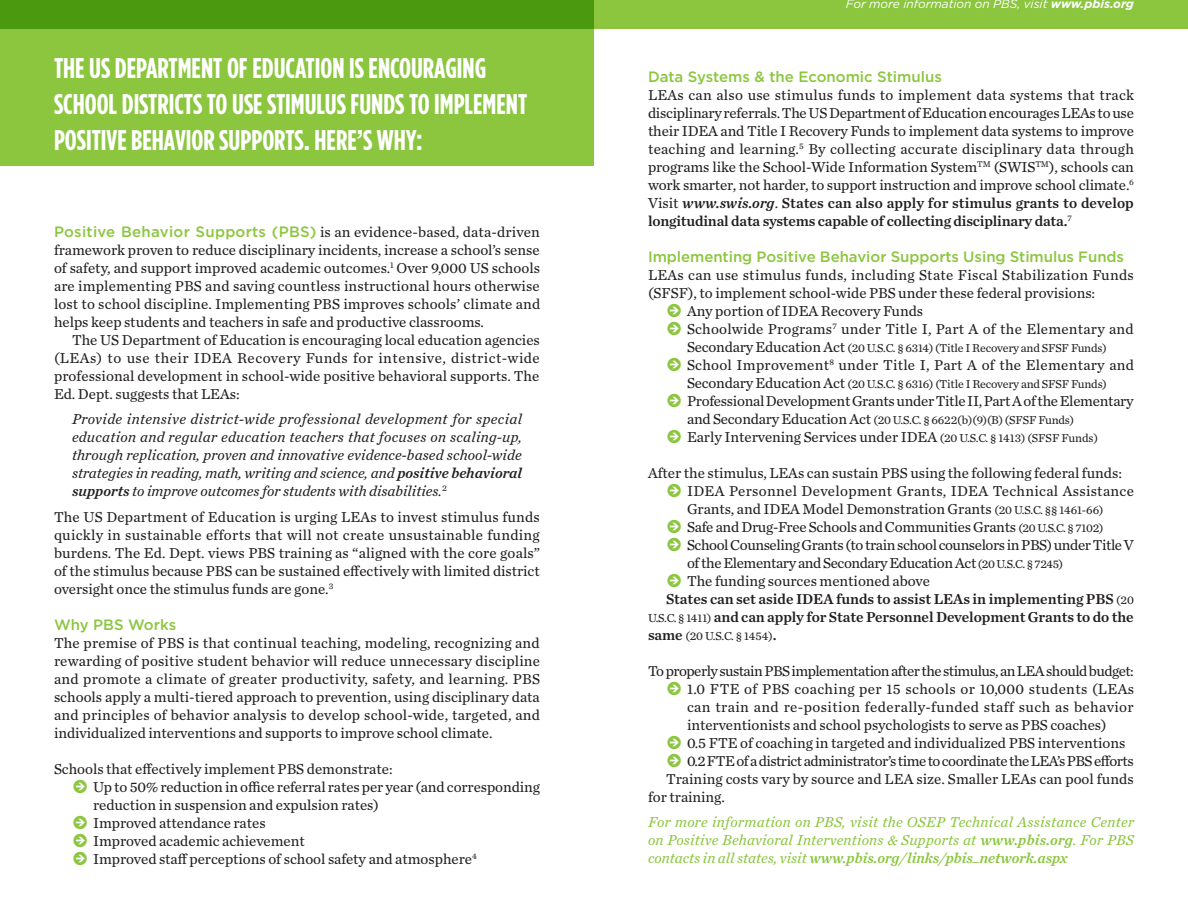
<style>
.page{position:relative;width:1188px;height:918px;background:#fff}
.page>*{position:absolute;margin:0;border:0;box-sizing:border-box;transform-origin:0 0}
.TFT_Headline_Sans_dr{font:700 28.5px/36px "Gotham Condensed";color:#fff}
.TFT_body_text{font:15px/18px "Chronicle Text G2";color:#231f20;text-align:justify}
.TFT_body_text-2{font:italic 15px/18px "Chronicle Text G2";color:#231f20;text-align:justify}
.TFT_body_text-3{font:15px/18px "Chronicle Text G2";letter-spacing:.02em;color:#231f20}
.TFT_body_text-4{font:italic 15px/18px "Chronicle Text G2";letter-spacing:.015em;color:#8bc63e;text-align:justify}
.TFT_body_text-5{font:15px/18px "Chronicle Text G2 Semi";letter-spacing:-.005em;color:#231f20;text-align:right}
.TFT_body_text-6{font:15px/18px "Chronicle Text G2";letter-spacing:-.025em;color:#231f20}
.TFT_body_text-7{font:15px "Chronicle Text G2";letter-spacing:-.035em;color:#231f20}
.TFT_body_text-8{font:15px "Chronicle Text G2";letter-spacing:-.03em;color:#231f20}
.TFT_body_text-9{font:500 15px "Gotham";letter-spacing:-.005em;color:#8bc63e}
.TFT_body_text-10{font:15px "Chronicle Text G2";letter-spacing:-.02em;color:#231f20}
.TFT_breaker_head{font:500 15px "Gotham";color:#8bc63e}
.TFT_body_text-11{font:12px "Chronicle Text G2";letter-spacing:-.01em;color:#231f20}
.TFT_body_text-12{font:italic 12px "Gotham";letter-spacing:-.005em;color:#fff}
.s1{font-family:"Gotham";font-weight:500;color:#8bc63e}
.s2{font-family:"Chronicle Text G2 Semi"}
.s3{font-family:"Mercury Numeric G2";font-size:18px;color:#8bc63e}
.s4{font-weight:700}
.s5{font-family:"Chronicle Text G2 Semi";font-style:italic}
.s6{font-size:15px}
.s7{font-size:12px}
.s8{font-family:"Chronicle Text G2";font-size:12px}
.s9{font-family:"Chronicle Text G2 Semi";font-size:15px}
</style>
<div class="page">
<div style="left:0;top:0;width:594px;height:166px;background:#8bc63e"></div>
<svg style="left:0;top:0;width:1188px;height:29px;background:#6aaf26"></svg>
<p class="TFT_Headline_Sans_dr" style="left:54px;top:49px;width:475px">THE US DEPARTMENT OF EDUCATION IS ENCOURAGING<br>SCHOOL DISTRICTS TO USE STIMULUS FUNDS TO IMPLEMENT<br>POSITIVE BEHAVIOR SUPPORTS. HERE’S WHY:</p>
<p class="TFT_body_text" style="left:54px;top:222px;width:488px"><span class="s1">Positive Behavior Supports (PBS)</span> is an evidence-based, data-driven framework proven to reduce disciplinary incidents, increase a school’s sense of safety, and support improved academic outcomes.<sup>1</sup> Over 9,000 US schools are implementing PBS and saving countless instructional hours otherwise lost to school discipline. Implementing PBS improves schools’ climate and helps keep students and teachers in safe and productive classrooms.</p>
<p class="TFT_body_text" style="left:54px;top:330px;width:487px;text-indent:18px">The US Department of Education is encouraging local education agencies (LEAs) to use their IDEA Recovery Funds for intensive, district-wide professional development in school-wide positive behavioral supports. The Ed. Dept. suggests that LEAs:</p>
<p class="TFT_body_text-2" style="left:72px;top:409px;width:452px">Provide intensive district-wide professional development for special education and regular education teachers that focuses on scaling-up, through replication, proven and innovative evidence-based school-wide strategies in reading, math, writing and science, and <span class="s2">positive behavioral supports</span> to improve outcomes for students with disabilities.<sup>2</sup></p>
<p class="TFT_body_text" style="left:54px;top:507px;width:488px">The US Department of Education is urging LEAs to invest stimulus funds quickly in sustainable efforts that will not create unsustainable funding burdens. The Ed. Dept. views PBS training as “aligned with the core goals” of the stimulus because PBS can be sustained effectively with limited district oversight once the stimulus funds are gone.<sup>3</sup></p>
<p class="TFT_body_text-9" style="left:54px;top:616px;width:124px">Why PBS Works</p>
<p class="TFT_body_text" style="left:54px;top:633px;width:488px">The premise of PBS is that continual teaching, modeling, recognizing and rewarding of positive student behavior will reduce unnecessary discipline and promote a climate of greater productivity, safety, and learning. PBS schools apply a multi-tiered approach to prevention, using disciplinary data and principles of behavior analysis to develop school-wide, targeted, and individualized interventions and supports to improve school climate.</p>
<p class="TFT_body_text" style="left:54px;top:759px;width:340px">Schools that effectively implement PBS demonstrate:</p>
<p class="TFT_body_text" style="left:93px;top:777px;width:448px;text-indent:-21px"><span class="s3">k</span> Up to 50% reduction in office referral rates per year (and corresponding reduction in suspension and expulsion rates)</p>
<p class="TFT_body_text" style="left:72px;top:813px;width:195px"><span class="s3">k</span> Improved attendance rates</p>
<p class="TFT_body_text" style="left:72px;top:831px;width:234px"><span class="s3">k</span> Improved academic achievement</p>
<p class="TFT_body_text" style="left:72px;top:849px;width:407px"><span class="s3">k</span> Improved staff perceptions of school safety and atmosphere<sup>4</sup></p>
<p class="TFT_body_text-12" style="left:846px;top:-3px;width:290px">For more information on PBS, visit <span class="s4">www.pbis.org</span></p>
<p class="TFT_breaker_head" style="left:648px;top:68px;width:295px">Data Systems &amp; the Economic Stimulus</p>
<p class="TFT_body_text" style="left:648px;top:85px;width:488px">LEAs can also use stimulus funds to implement data systems that track disciplinary referrals. The US Department of Education encourages LEAs to use their IDEA and Title I Recovery Funds to implement data systems to improve teaching and learning.<sup>5</sup> By collecting accurate disciplinary data through programs like the School-Wide Information System<sup>TM</sup> (SWIS<sup>TM</sup>), schools can work smarter, not harder, to support instruction and improve school climate.<sup>6<br></sup>Visit <span class="s5">www.swis.org</span>. <span class="s2">States can also apply for stimulus grants to develop longitudinal data systems capable of collecting disciplinary data.</span><sup>7</sup></p>
<p class="TFT_body_text-9" style="left:648px;top:248px;width:478px">Implementing Positive Behavior Supports Using Stimulus Funds</p>
<p class="TFT_body_text-3" style="left:648px;top:265px;width:487px">LEAs can use stimulus funds, including State Fiscal Stabilization Funds (SFSF), to implement school-wide PBS under these federal provisions:</p>
<p class="TFT_body_text" style="left:666px;top:301px;width:259px"><span class="s3">k</span> Any portion of IDEA Recovery Funds</p>
<p class="TFT_body_text" style="left:666px;top:319px;width:469px"><span class="s3">k</span> Schoolwide Programs<sup>7</sup> under Title I, Part A of the Elementary and</p>
<p class="TFT_body_text-11" style="left:687px;top:339px;width:421px"><span class="s6">Secondary Education Act</span> (20 U.S.C. § 6314) (Title I Recovery and SFSF Funds)</p>
<p class="TFT_body_text-3" style="left:666px;top:355px;width:470px"><span class="s3">k</span> School Improvement<sup>8</sup> under Title I, Part A of the Elementary and</p>
<p class="TFT_body_text-11" style="left:687px;top:375px;width:421px"><span class="s6">Secondary Education Act</span> (20 U.S.C. § 6316) (Title I Recovery and SFSF Funds)</p>
<p class="TFT_body_text-10" style="left:666px;top:389px;width:469px"><span class="s3">k</span> Professional Development Grants under Title II, Part A of the Elementary</p>
<p class="TFT_body_text-11" style="left:687px;top:411px;width:389px"><span class="s6">and Secondary Education Act</span> (20 U.S.C. § 6622(b)(9)(B) (SFSF Funds)</p>
<p class="TFT_body_text" style="left:666px;top:427px;width:434px"><span class="s3">k</span> Early Intervening Services under IDEA <span class="s7">(20 U.S.C. § 1413) (SFSF Funds)</span></p>
<p class="TFT_body_text" style="left:648px;top:463px;width:475px">After the stimulus, LEAs can sustain PBS using the following federal funds:</p>
<p class="TFT_body_text-3" style="left:687px;top:481px;width:449px;text-indent:-21px"><span class="s3">k</span> IDEA Personnel Development Grants, IDEA Technical Assistance<br>Grants, and IDEA Model Demonstration Grants <span class="s7">(20 U.S.C. §§ 1461-66)</span></p>
<p class="TFT_body_text" style="left:666px;top:517px;width:439px"><span class="s3">k</span> Safe and Drug-Free Schools and Communities Grants <span class="s7">(20 U.S.C. § 7102)</span></p>
<p class="TFT_body_text-6" style="left:687px;top:535px;width:448px;text-indent:-21px"><span class="s3">k</span> School Counseling Grants (to train school counselors in PBS) under Title V of the Elementary and Secondary Education Act <span class="s7">(20 U.S.C. § 7245)</span></p>
<p class="TFT_body_text" style="left:666px;top:571px;width:266px"><span class="s3">k</span> The funding sources mentioned above</p>
<p class="TFT_body_text-5" style="left:648px;top:589px;width:487px">States can set aside IDEA funds to assist LEAs in implementing PBS <span class="s8">(20<br>U.S.C. § 1411)</span> and can apply for State Personnel Development Grants to do the</p>
<p class="TFT_body_text-11" style="left:648px;top:627px;width:130px"><span class="s9">same</span> (20 U.S.C. § 1454)<span class="s9">.</span></p>
<p class="TFT_body_text-7" style="left:648px;top:659px;width:487px">To properly sustain PBS implementation after the stimulus, an LEA should budget:</p>
<p class="TFT_body_text" style="left:687px;top:679px;width:449px;text-indent:-21px"><span class="s3">k</span> 1.0 FTE of PBS coaching per 15 schools or 10,000 students (LEAs can train and re-position federally-funded staff such as behavior interventionists and school psychologists to serve as PBS coaches)</p>
<p class="TFT_body_text" style="left:666px;top:733px;width:461px"><span class="s3">k</span> 0.5 FTE of coaching in targeted and individualized PBS interventions</p>
<p class="TFT_body_text-8" style="left:666px;top:749px;width:469px"><span class="s3">k</span> 0.2 FTE of a district administrator’s time to coordinate the LEA’s PBS efforts</p>
<p class="TFT_body_text" style="left:648px;top:769px;width:487px;text-indent:18px">Training costs vary by source and LEA size. Smaller LEAs can pool funds for training.</p>
<p class="TFT_body_text-4" style="left:648px;top:812px;width:488px">For more information on PBS, visit the OSEP Technical Assistance Center on Positive Behavioral Interventions &amp; Supports at <span class="s2">www.pbis.org</span>. For PBS contacts in all states, visit <span class="s2">www.pbis.org/links/pbis_network.aspx</span></p>
</div>
